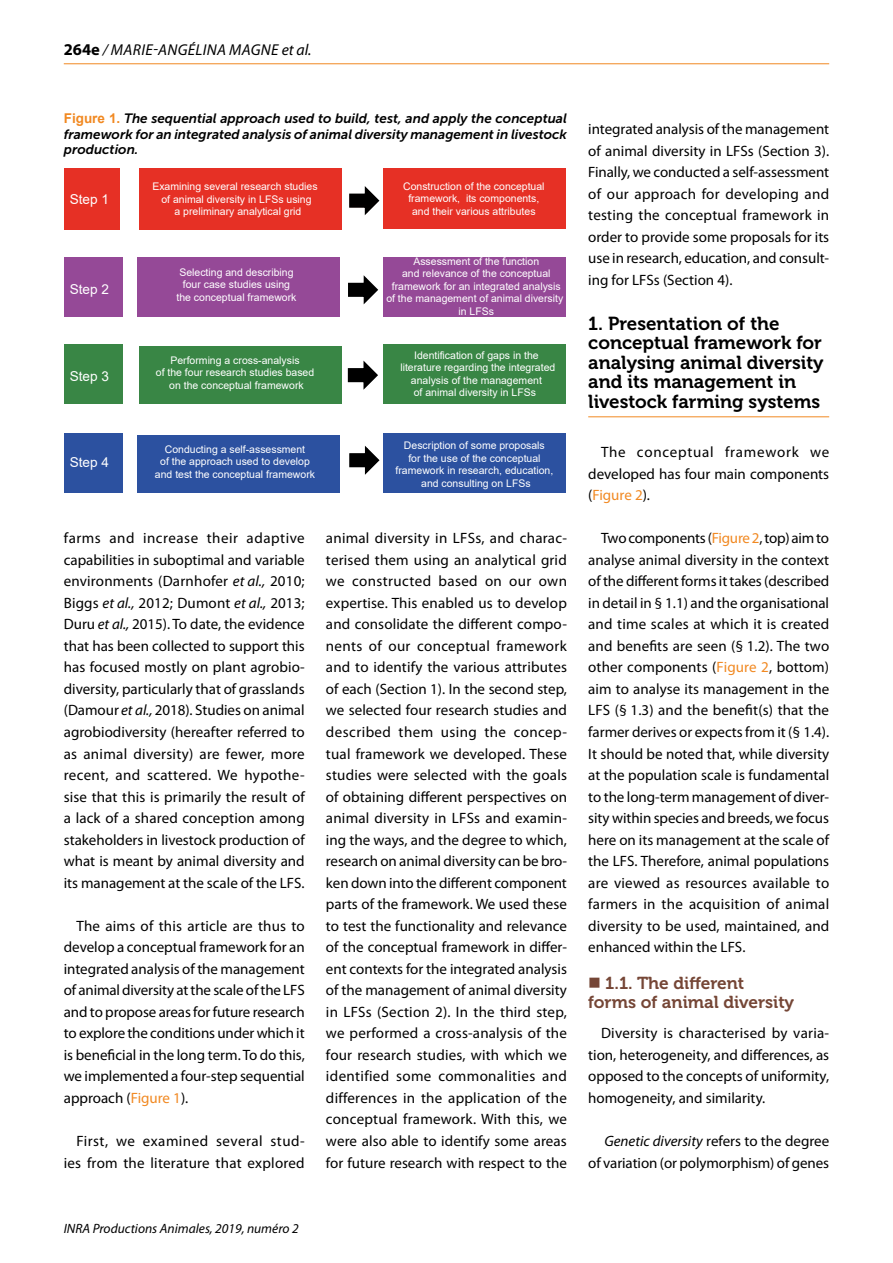
<style>
.page{position:relative;width:893px;height:1263px;background:#fff}
.page>*{position:absolute;margin:0;border:0;box-sizing:border-box;transform-origin:0 0}
.t1{font:18.75px/19.5px "Museo 700";color:#000}
.t2{font:17.25px/19.5px "Museo 700";color:#754636}
.t3{font:italic 15.75px "Myriad Pro";color:#000}
.t4{font:15px/21.5px "Myriad Pro";color:#000;text-align:justify}
.t5{font:13.65px "Arial";color:#fff}
.t6{font:italic 13.5px/15.8px "Museo Sans 700";color:#000;text-align:justify}
.t7{font:italic 13.5px "Myriad Pro";color:#000}
.t8{font:10.5px/12.6px "Arial";color:#fff;text-align:center}
.s1{font-weight:700;font-style:normal;font-size:16.5px}
.s2{font-family:"Arial";font-weight:700;font-style:normal;color:#f18922}
.s3{font-style:italic}
.s4{color:#f18922}
</style>
<div class="page">
<hr style="left:64px;top:63px;width:765px;height:1px;background:#f18922">
<hr style="left:588px;top:416px;width:241px;height:1px;background:#f18922">
<div style="left:64px;top:257px;width:59px;height:59px;background:#954997"></div>
<div style="left:64px;top:168px;width:56px;height:62px;background:#e63025"></div>
<div style="left:139px;top:168px;width:202px;height:62px;background:#e63025"></div>
<div style="left:383px;top:168px;width:182px;height:61px;background:#e63025"></div>
<div style="left:137px;top:257px;width:202px;height:59px;background:#954997"></div>
<div style="left:64px;top:344px;width:59px;height:60px;background:#398645"></div>
<div style="left:137px;top:436px;width:202px;height:57px;background:#2c51a0"></div>
<div style="left:383px;top:257px;width:182px;height:59px;background:#954997"></div>
<div style="left:139px;top:346px;width:202px;height:57px;background:#398645"></div>
<div style="left:383px;top:344px;width:182px;height:60px;background:#398645"></div>
<div style="left:64px;top:434px;width:59px;height:59px;background:#2c51a0"></div>
<div style="left:383px;top:434px;width:182px;height:59px;background:#2c51a0"></div>
<svg style="left:349px;top:186px;width:31px;height:29px"></svg>
<svg style="left:348px;top:275px;width:31px;height:30px"></svg>
<svg style="left:347px;top:360px;width:31px;height:30px"></svg>
<svg style="left:349px;top:446px;width:31px;height:29px"></svg>
<p class="t3" style="left:64px;top:40px;width:69px"><span class="s1">264e</span> / Marie</p>
<p class="t3" style="left:153px;top:40px;width:15px">-angélina</p>
<p class="t3" style="left:229px;top:40px;width:11px">magne</p>
<p class="t3" style="left:282px;top:40px;width:31px">et al.</p>
<p class="t6" style="left:64px;top:110px;width:505px"><span class="s2">Figure 1.</span> The sequential approach used to build, test, and apply the conceptual framework for an integrated analysis of animal diversity management in livestock production.</p>
<p class="t5" style="left:70px;top:189px;width:41px">Step 1</p>
<p class="t8" style="left:152px;top:180px;width:167px">Examining several research studies of animal diversity in LFSs using<br>a preliminary analytical grid</p>
<p class="t8" style="left:403px;top:180px;width:143px">Construction of the conceptual framework, its components, and their various attributes</p>
<p class="t5" style="left:70px;top:279px;width:41px">Step 2</p>
<p class="t5" style="left:70px;top:367px;width:41px">Step 3</p>
<p class="t5" style="left:70px;top:453px;width:41px">Step 4</p>
<p class="t8" style="left:177px;top:266px;width:121px">Selecting and describing four case studies using the conceptual framework</p>
<p class="t8" style="left:386px;top:255px;width:178px">Assessment of the function<br>and relevance of the conceptual framework for an integrated analysis of the management of animal diversity in LFSs</p>
<p class="t8" style="left:156px;top:353px;width:160px">Performing a cross-analysis<br>of the four research studies based on the conceptual framework</p>
<p class="t8" style="left:400px;top:349px;width:156px">Identification of gaps in the literature regarding the integrated analysis of the management<br>of animal diversity in LFSs</p>
<p class="t8" style="left:155px;top:442px;width:162px">Conducting a self-assessment<br>of the approach used to develop and test the conceptual framework</p>
<p class="t8" style="left:396px;top:439px;width:159px">Description of some proposals<br>for the use of the conceptual framework in research, education, and consulting on LFSs</p>
<p class="t4" style="left:64px;top:527px;width:243px">farms and increase their adaptive capabilities in suboptimal and variable environments (Darnhofer <span class="s3">et al.,</span> 2010; Biggs <span class="s3">et al.,</span> 2012; Dumont <span class="s3">et al.,</span> 2013; Duru <span class="s3">et al.,</span> 2015). To date, the evidence that has been collected to support this has focused mostly on plant agrobio&shy;diversity, particularly that of grasslands (Damour <span class="s3">et al.,</span> 2018). Studies on animal agrobiodiversity (hereafter referred to as animal diversity) are fewer, more recent, and scattered. We hypothe&shy;sise that this is primarily the result of a lack of a shared conception among stakeholders in livestock production of what is meant by animal diversity and its management at the scale of the LFS.</p>
<p class="t4" style="left:64px;top:915px;width:243px;text-indent:13px">The aims of this article are thus to develop a conceptual framework for an integrated analysis of the management of animal diversity at the scale of the LFS and to propose areas for future research to explore the conditions under which it is beneficial in the long term. To do this, we implemented a four-step sequential approach (<span class="s4">Figure 1</span>).</p>
<p class="t4" style="left:64px;top:1130px;width:242px;text-align:right">First, we examined several stud&shy;ies from the literature that explored</p>
<p class="t4" style="left:326px;top:527px;width:243px">animal diversity in LFSs, and charac&shy;terised them using an analytical grid we constructed based on our own expertise. This enabled us to develop and consolidate the different compo&shy;nents of our conceptual framework and to identify the various attributes of each (Section 1). In the second step, we selected four research studies and described them using the concep&shy;tual framework we developed. These studies were selected with the goals of obtaining different perspectives on animal diversity in LFSs and examin&shy;ing the ways, and the degree to which, research on animal diversity can be bro&shy;ken down into the different component parts of the framework. We used these to test the functionality and relevance of the conceptual framework in differ&shy;ent contexts for the integrated analysis of the management of animal diversity in LFSs (Section 2). In the third step, we performed a cross-analysis of the four research studies, with which we identified some commonalities and differences in the application of the conceptual framework. With this, we were also able to identify some areas for future research with respect to the</p>
<p class="t7" style="left:64px;top:1220px;width:236px">INRA Productions Animales, 2019, numéro 2</p>
<p class="t4" style="left:588px;top:118px;width:242px">integrated analysis of the management of animal diversity in LFSs (Section 3).<br>Finally, we conducted a self-assessment of our approach for developing and testing the conceptual framework in order to provide some proposals for its use in research, education, and consult&shy;ing for LFSs (Section 4).</p>
<p class="t1" style="left:588px;top:314px;width:237px">1. Presentation of the conceptual framework for analysing animal diversity and its management in livestock farming systems</p>
<p class="t4" style="left:588px;top:441px;width:242px;text-indent:13px">The conceptual framework we developed has four main components (<span class="s4">Figure 2</span>).</p>
<p class="t4" style="left:588px;top:527px;width:243px;text-indent:13px">Two components (<span class="s4">Figure 2</span>, top) aim to analyse animal diversity in the context of the different forms it takes (described in detail in § 1.1) and the organisational and time scales at which it is created and benefits are seen (§ 1.2). The two other components (<span class="s4">Figure 2</span>, bottom) aim to analyse its management in the LFS (§ 1.3) and the benefit(s) that the farmer derives or expects from it (§ 1.4).<br>It should be noted that, while diversity at the population scale is fundamental to the long-term management of diver&shy;sity within species and breeds, we focus here on its management at the scale of the LFS. Therefore, animal populations are viewed as resources available to farmers in the acquisition of animal diversity to be used, maintained, and enhanced within the LFS.</p>
<p class="t2" style="left:588px;top:973px;width:207px;text-indent:17px">1.1. The different forms of animal diversity</p>
<p class="t4" style="left:588px;top:1022px;width:242px;text-indent:13px">Diversity is characterised by varia&shy;tion, heterogeneity, and differences, as opposed to the concepts of uniformity, homogeneity, and similarity.</p>
<p class="t4" style="left:588px;top:1130px;width:242px;text-align:right"><span class="s3">Genetic diversity</span> refers to the degree of variation (or polymorphism) of genes</p>
</div>
